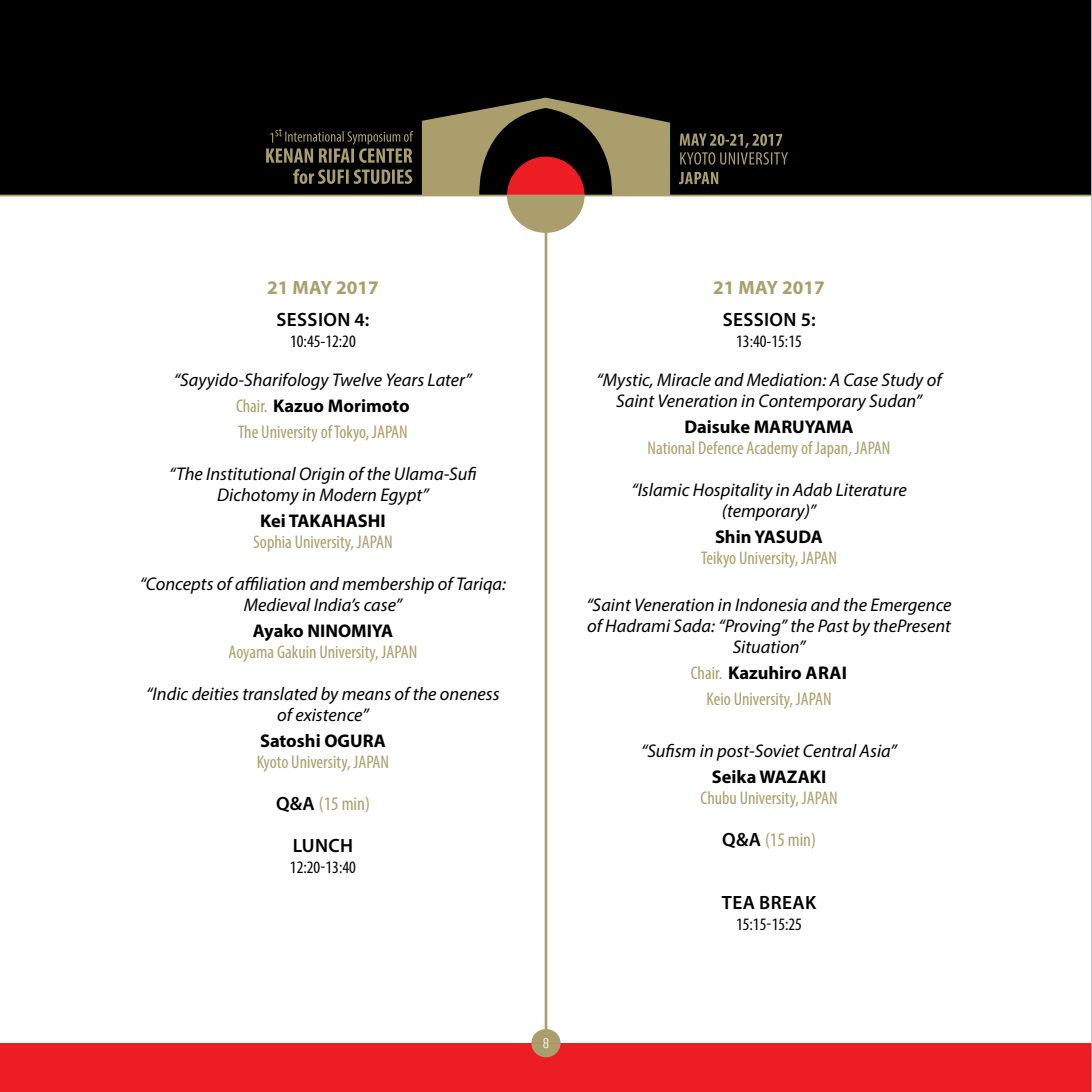
<style>
.page{position:relative;width:1092px;height:1092px;background:#fff}
.page>*{position:absolute;margin:0;border:0;box-sizing:border-box;transform-origin:0 0}
.t1{font:600 19.25px/42px "Myriad Pro";letter-spacing:.02em;color:#000;text-align:center}
.t2{font:700 19.25px "Myriad Pro";color:#aa9f6c}
.t3{font:condensed 19.25px "Myriad Pro";color:#aa9f6c}
.t4{font:italic 18.38px/21px "Myriad Pro";color:#000;text-align:center}
.t5{font:condensed 18.38px/25.9px "Myriad Pro";color:#aa9f6c;text-align:center}
.t6{font:700 18.38px "Myriad Pro";color:#000}
.t7{font:condensed 17.5px "Myriad Pro";color:#000}
.t8{font:300 condensed 14px "Zurich BT";color:#fff}
.s1{font-style:normal;font-stretch:condensed;color:#aa9f6c}
.s2{font-weight:700;font-style:normal}
.s3{font-weight:400;font-stretch:condensed;color:#aa9f6c}
.s4{font-weight:700;font-stretch:normal;color:#000}
.s5{font-weight:600;font-stretch:normal;color:#000}
</style>
<div class="page">
<div style="left:0;top:0;width:1091px;height:195px;background:#000"></div>
<div style="left:0;top:1043px;width:1091px;height:48px;background:#ed1d24"></div>
<hr style="left:544px;top:222px;width:3px;height:815px;background:#aa9f6c">
<svg style="left:531px;top:1028px;width:29px;height:29px"></svg>
<svg style="left:422px;top:98px;width:248px;height:135px"></svg>
<svg style="left:679px;top:172px;width:39px;height:12px"></svg>
<svg style="left:679px;top:133px;width:108px;height:32px"></svg>
<svg style="left:293px;top:169px;width:119px;height:15px"></svg>
<svg style="left:266px;top:128px;width:147px;height:35px"></svg>
<hr style="left:0;top:195px;width:1091px;height:1px;background:#aa9f6c">
<p class="t2" style="left:267px;top:274px;width:113px">21 MAY 2017</p>
<p class="t1" style="left:276px;top:298px;width:94px">SESSION 4:</p>
<p class="t7" style="left:290px;top:331px;width:67px">10:45-12:20</p>
<p class="t4" style="left:174px;top:367px;width:299px;line-height:25.9px">“Sayyido-Sharifology Twelve Years Later”<br><span class="s1">Chair.</span> <span class="s2">Kazuo Morimoto<br></span><span class="s1">The University of Tokyo, JAPAN</span></p>
<p class="t4" style="left:169px;top:463px;width:309px">“The Institutional Origin of the Ulama-Sufi<br>Dichotomy in Modern Egypt”</p>
<p class="t6" style="left:260px;top:509px;width:127px">Kei TAKAHASHI</p>
<p class="t5" style="left:253px;top:529px;width:141px">Sophia University, JAPAN</p>
<p class="t4" style="left:140px;top:573px;width:368px">“Concepts of affiliation and membership of Tariqa:<br>Medieval India’s case”</p>
<p class="t6" style="left:253px;top:619px;width:142px">Ayako NINOMIYA</p>
<p class="t5" style="left:228px;top:639px;width:190px">Aoyama Gakuin University, JAPAN</p>
<p class="t4" style="left:146px;top:683px;width:355px">“Indic deities translated by means of the oneness of existence”</p>
<p class="t6" style="left:260px;top:729px;width:127px">Satoshi OGURA</p>
<p class="t5" style="left:257px;top:749px;width:134px">Kyoto University, JAPAN</p>
<p class="t1" style="left:276px;top:782px;width:95px">Q&amp;A <span class="s3">(15 min)<br></span>LUNCH</p>
<p class="t7" style="left:290px;top:857px;width:67px">12:20-13:40</p>
<p class="t2" style="left:713px;top:274px;width:113px">21 MAY 2017</p>
<p class="t1" style="left:722px;top:298px;width:94px">SESSION 5:</p>
<p class="t7" style="left:736px;top:331px;width:67px">13:40-15:15</p>
<p class="t4" style="left:596px;top:369px;width:346px">“Mystic, Miracle and Mediation: A Case Study of<br>Saint Veneration in Contemporary Sudan”</p>
<p class="t6" style="left:684px;top:415px;width:171px">Daisuke MARUYAMA</p>
<p class="t5" style="left:647px;top:435px;width:244px">National Defence Academy of Japan, JAPAN</p>
<p class="t4" style="left:631px;top:479px;width:277px">“Islamic Hospitality in Adab Literature (temporary)”</p>
<p class="t6" style="left:715px;top:525px;width:109px">Shin YASUDA</p>
<p class="t5" style="left:701px;top:545px;width:137px">Teikyo University, JAPAN</p>
<p class="t4" style="left:586px;top:594px;width:366px">“Saint Veneration in Indonesia and the Emergence of Hadrami Sada: “Proving” the Past by thePresent<br>Situation”</p>
<p class="t5" style="left:690px;top:660px;width:158px">Chair. <span class="s4">Kazuhiro ARAI<br></span>Keio University, JAPAN</p>
<p class="t4" style="left:641px;top:740px;width:257px">“Sufism in post-Soviet Central Asia”</p>
<p class="t6" style="left:711px;top:765px;width:116px">Seika WAZAKI</p>
<p class="t5" style="left:700px;top:785px;width:138px">Chubu University, JAPAN</p>
<p class="t3" style="left:722px;top:828px;width:95px"><span class="s5">Q&amp;A</span> (15 min)</p>
<p class="t1" style="left:721px;top:881px;width:96px">TEA BREAK</p>
<p class="t7" style="left:736px;top:913px;width:67px">15:15-15:25</p>
<p class="t8" style="left:542px;top:1034px;width:8px">8</p>
</div>
